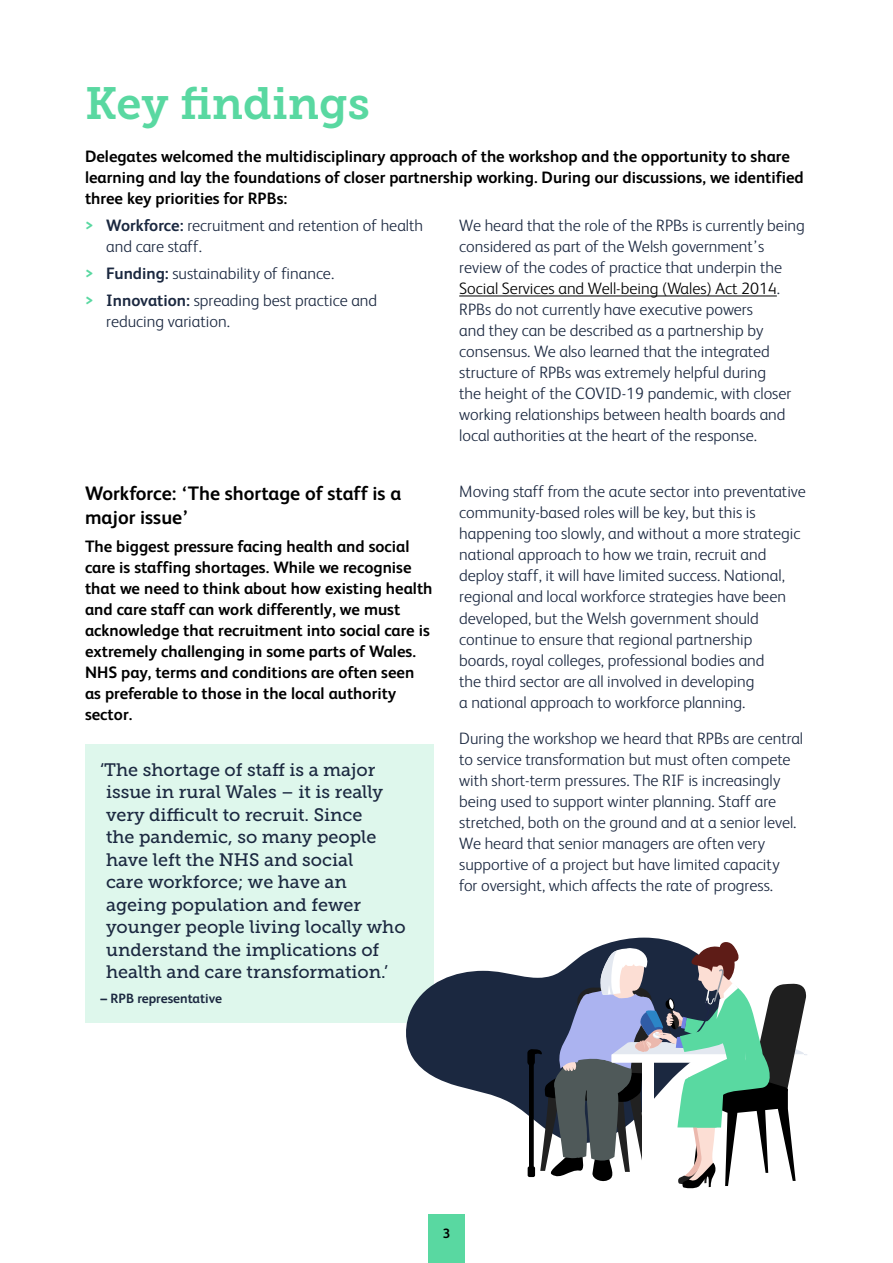
<style>
.page{position:relative;width:893px;height:1263px;background:#fff}
.page>*{position:absolute;margin:0;border:0;box-sizing:border-box;transform-origin:0 0}
.t1{font:45px "Museo Slab 700";color:#59d8a1}
.t2{font:700 19.5px/24px "FS Albert";color:#000}
.t3{font:18px/22.5px "Museo Slab 500";color:#1b2840}
.t4{font:300 16.5px/21px "FS Albert";color:#1b2840}
.t5{font:700 16.5px/21px "FS Albert";color:#000}
.t6{font:700 13.5px "FS Albert";color:#1b2840}
.t7{font:700 13.5px "FS Albert";color:#000}
.s1{font-weight:700;color:#59d8a1}
.s2{font-weight:700}
.s3{color:#000}
</style>
<div class="page">
<div style="left:428px;top:1214px;width:37px;height:49px;background:#59d8a1"></div>
<div style="left:85px;top:744px;width:349px;height:245px;background:#def7ec"></div>
<div style="left:85px;top:987px;width:349px;height:36px;background:#def7ec"></div>
<hr style="left:459px;top:296px;width:318px;height:1px;background:#000">
<svg style="left:406px;top:938px;width:260px;height:178px;fill:#1b2840"></svg>
<hr style="left:529px;top:1051px;width:2px;height:122px;background:#000">
<div style="left:527px;top:1049px;width:8px;height:17px;background:#000;border-radius:4px"></div>
<div style="left:528px;top:1166px;width:7px;height:11px;background:#000;border-radius:2px"></div>
<svg style="left:531px;top:940px;width:276px;height:249px"></svg>
<h1 class="t1" style="left:85px;top:78px;width:286px">Key findings</h1>
<p class="t5" style="left:85px;top:146px;width:720px">Delegates welcomed the multidisciplinary approach of the workshop and the opportunity to share learning and lay the foundations of closer partnership working. During our discussions, we identified three key priorities for RPBs:</p>
<p class="t4" style="left:106px;top:215px;width:318px;text-indent:-21px"><span class="s1">&gt;</span> <span class="s2">Workforce:</span> recruitment and retention of health and care staff.</p>
<p class="t4" style="left:85px;top:260px;width:294px;line-height:27px"><span class="s1">&gt;</span> <span class="s2">Funding:</span> sustainability of finance.<br><span class="s1">&gt;</span> <span class="s2">Innovation:</span> spreading best practice and</p>
<p class="t4" style="left:106px;top:311px;width:125px">reducing variation.</p>
<p class="t4" style="left:459px;top:215px;width:347px">We heard that the role of the RPBs is currently being considered as part of the Welsh government’s review of the codes of practice that underpin the <span class="s3">Social Services and Well-being (Wales) Act 2014</span>.<br>RPBs do not currently have executive powers<br>and they can be described as a partnership by consensus. We also learned that the integrated structure of RPBs was extremely helpful during<br>the height of the COVID-19 pandemic, with closer working relationships between health boards and local authorities at the heart of the response.</p>
<p class="t2" style="left:85px;top:481px;width:318px">Workforce: ‘The shortage of staff is a major issue’</p>
<p class="t5" style="left:85px;top:536px;width:349px">The biggest pressure facing health and social care is staffing shortages. While we recognise that we need to think about how existing health and care staff can work differently, we must acknowledge that recruitment into social care is extremely challenging in some parts of Wales.<br>NHS pay, terms and conditions are often seen as preferable to those in the local authority sector.</p>
<p class="t3" style="left:106px;top:758px;width:301px;text-indent:-6px">‘The shortage of staff is a major issue in rural Wales – it is really very difficult to recruit. Since<br>the pandemic, so many people have left the NHS and social<br>care workforce; we have an ageing population and fewer younger people living locally who understand the implications of health and care transformation.’</p>
<p class="t6" style="left:101px;top:991px;width:123px">– RPB representative</p>
<p class="t4" style="left:459px;top:481px;width:348px">Moving staff from the acute sector into preventative community-based roles will be key, but this is happening too slowly, and without a more strategic national approach to how we train, recruit and deploy staff, it will have limited success. National, regional and local workforce strategies have been developed, but the Welsh government should continue to ensure that regional partnership<br>boards, royal colleges, professional bodies and<br>the third sector are all involved in developing<br>a national approach to workforce planning.</p>
<p class="t4" style="left:459px;top:727px;width:345px">During the workshop we heard that RPBs are central to service transformation but must often compete with short-term pressures. The RIF is increasingly being used to support winter planning. Staff are stretched, both on the ground and at a senior level.<br>We heard that senior managers are often very supportive of a project but have limited capacity<br>for oversight, which affects the rate of progress.</p>
<p class="t7" style="left:443px;top:1226px;width:9px">3</p>
</div>
